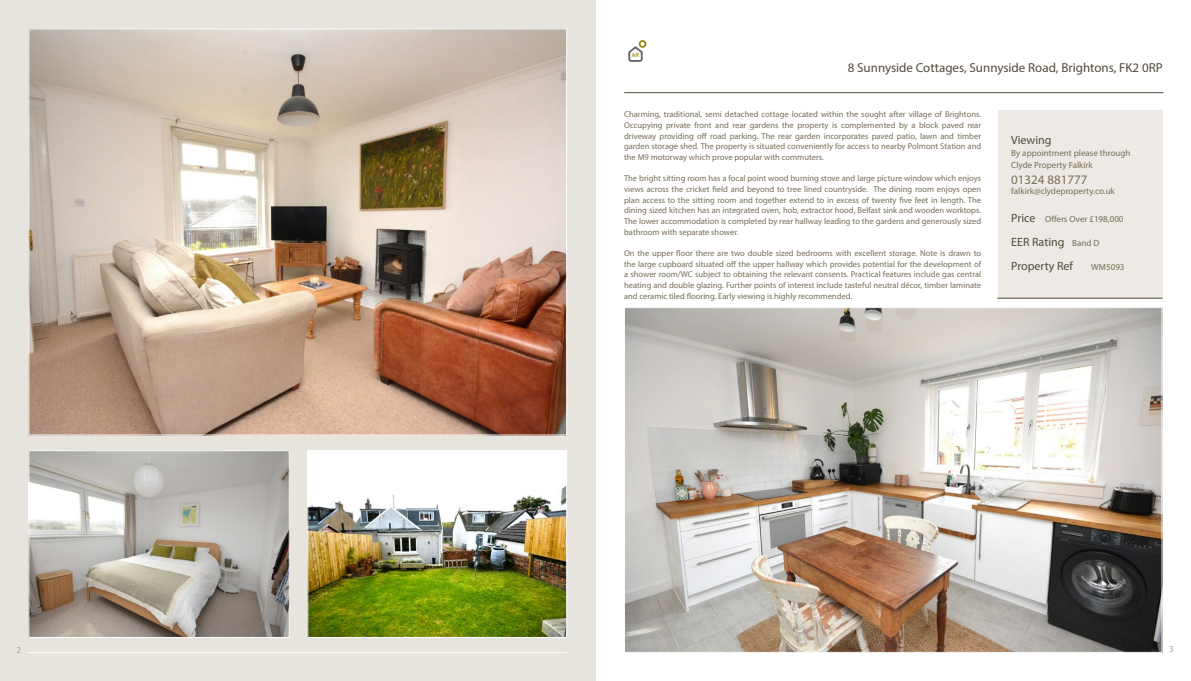
<style>
.page{position:relative;width:1191px;height:681px;background:#fff}
.page>*{position:absolute;margin:0;border:0;box-sizing:border-box;transform-origin:0 0}
.t1{font:13px "Myriad Pro";color:#524b3b}
.t2{font:13px "Myriad Pro";color:#776d56}
.t3{font:12px/24px "Myriad Pro";color:#524b3b}
.t4{font:9px/12px "Myriad Pro";color:#776d56}
.t5{font:9px "Myriad Pro";color:#a29e97}
.t6{font:8.5px/10.7px "Myriad Pro";color:#776d56;text-align:justify}
.t7{font:500 5.8px "DIN";color:#978811}
.s1{font-size:12px;color:#524b3b}
.s2{font-size:9px;color:#776d56}
</style>
<div class="page">
<div style="left:997px;top:111px;width:165px;height:187px;background:#edeae5"></div>
<div style="left:0;top:0;width:595px;height:680px;background:#e7e3dd"></div>
<img style="left:30px;top:30px;width:535px;height:403px">
<img style="left:30px;top:452px;width:258px;height:183px">
<div style="left:28px;top:450px;width:262px;height:187px;border:1px solid #fff"></div>
<img style="left:309px;top:452px;width:256px;height:183px">
<div style="left:307px;top:450px;width:260px;height:187px;border:1px solid #fff"></div>
<hr style="left:28px;top:651px;width:539px;height:1px;background:#fff">
<div style="left:639px;top:40px;width:7px;height:8px;border:2px solid #978811;border-radius:50%"></div>
<svg style="left:628px;top:46px;width:15px;height:16px"></svg>
<img style="left:626px;top:309px;width:534px;height:341px">
<hr style="left:624px;top:92px;width:539px;height:1px;background:#524b3b">
<hr style="left:997px;top:297px;width:165px;height:1px;background:#524b3b">
<p class="t7" style="left:631px;top:51px;width:9px">AR</p>
<h1 class="t1" style="left:847px;top:60px;width:316px">8 Sunnyside Cottages, Sunnyside Road, Brightons, FK2 0RP</h1>
<p class="t6" style="left:624px;top:109px;width:358px">Charming, traditional, semi detached cottage located within the sought after village of Brightons.<br>Occupying private front and rear gardens the property is complemented by a block paved rear driveway providing off road parking. The rear garden incorporates paved patio, lawn and timber garden storage shed. The property is situated conveniently for access to nearby Polmont Station and the M9 motorway which prove popular with commuters.</p>
<p class="t6" style="left:624px;top:173px;width:358px">The bright sitting room has a focal point wood burning stove and large picture window which enjoys views across the cricket field and beyond to tree lined countryside. The dining room enjoys open plan access to the sitting room and together extend to in excess of twenty five feet in length. The dining sized kitchen has an integrated oven, hob, extractor hood, Belfast sink and wooden worktops.<br>The lower accommodation is completed by rear hallway leading to the gardens and generously sized bathroom with separate shower.</p>
<p class="t6" style="left:624px;top:247px;width:358px">On the upper floor there are two double sized bedrooms with excellent storage. Note is drawn to the large cupboard situated off the upper hallway which provides potential for the development of a shower room/WC subject to obtaining the relevant consents. Practical features include gas central heating and double glazing. Further points of interest include tasteful neutral décor, timber laminate and ceramic tiled flooring. Early viewing is highly recommended.</p>
<h2 class="t3" style="left:1011px;top:128px;width:42px">Viewing</h2>
<p class="t4" style="left:1011px;top:147px;width:121px">By appointment please through<br>Clyde Property Falkirk</p>
<h1 class="t2" style="left:1011px;top:172px;width:78px">01324 881777</h1>
<p class="t4" style="left:1011px;top:185px;width:105px">falkirk@clydeproperty.co.uk</p>
<p class="t4" style="left:1011px;top:212px;width:114px"><span class="s1">Price</span> Offers Over £198,000</p>
<h2 class="t3" style="left:1011px;top:229px;width:90px">EER Rating <span class="s2">Band D<br></span>Property Ref</h2>
<p class="t4" style="left:1091px;top:260px;width:35px">WM5093</p>
<p class="t5" style="left:17px;top:643px;width:6px">2</p>
<p class="t5" style="left:1169px;top:643px;width:6px">3</p>
</div>
